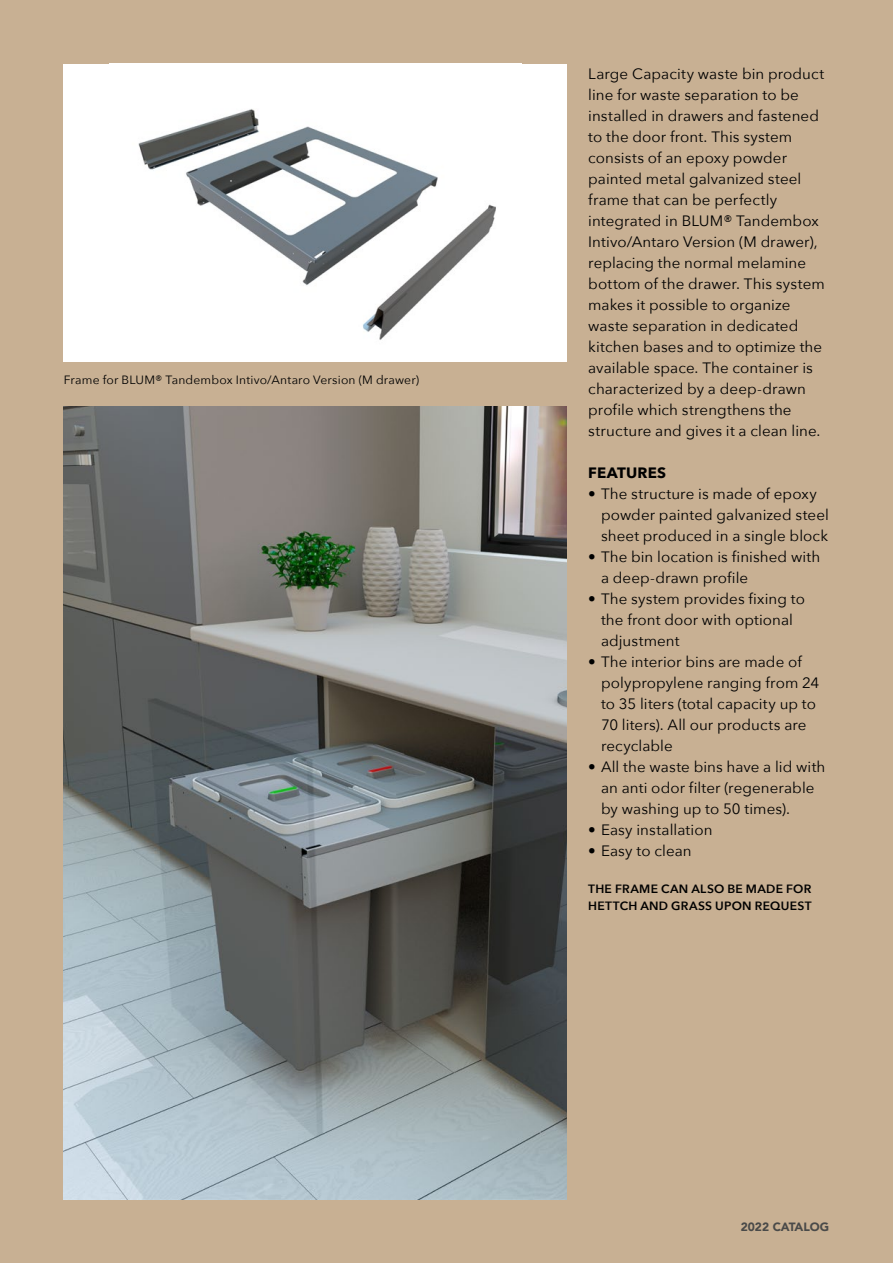
<style>
.page{position:relative;width:893px;height:1263px;background:#c8b093}
.page>*{position:absolute;margin:0;border:0;box-sizing:border-box;transform-origin:0 0}
.t1{font:15px/21px "Avenir Next";letter-spacing:.005em;color:#000}
.t2{font:700 15px "Avenir Next";letter-spacing:.015em;color:#000}
.t3{font:12px "Avenir Next";letter-spacing:.015em;color:#000}
.t4{font:600 12px/16.5px "Avenir Next";letter-spacing:.02em;color:#000}
.t5{font:900 12px "Avenir";color:#4a4a49}
</style>
<div class="page">
<img style="left:64px;top:406px;width:503px;height:793px">
<div style="left:64px;top:64px;width:503px;height:297px;background:#fff"></div>
<img style="left:138px;top:109px;width:358px;height:231px">
<p class="t3" style="left:64px;top:370px;width:357px">Frame for BLUM® Tandembox Intivo/Antaro Version (M drawer)</p>
<p class="t1" style="left:588px;top:62px;width:238px">Large Capacity waste bin product line for waste separation to be installed in drawers and fastened to the door front. This system consists of an epoxy powder painted metal galvanized steel frame that can be perfectly integrated in BLUM® Tandembox<br>Intivo/Antaro Version (M drawer), replacing the normal melamine bottom of the drawer. This system makes it possible to organize waste separation in dedicated kitchen bases and to optimize the available space. The container is characterized by a deep-drawn profile which strengthens the structure and gives it a clean line.</p>
<p class="t2" style="left:588px;top:460px;width:80px">FEATURES</p>
<p class="t1" style="left:601px;top:482px;width:229px;text-indent:-13px">• The structure is made of epoxy powder painted galvanized steel sheet produced in a single block</p>
<p class="t1" style="left:601px;top:545px;width:221px;text-indent:-13px">• The bin location is finished with a deep-drawn profile</p>
<p class="t1" style="left:601px;top:587px;width:205px;text-indent:-13px">• The system provides fixing to the front door with optional adjustment</p>
<p class="t1" style="left:601px;top:650px;width:220px;text-indent:-13px">• The interior bins are made of polypropylene ranging from 24 to 35 liters (total capacity up to<br>70 liters). All our products are recyclable</p>
<p class="t1" style="left:601px;top:755px;width:226px;text-indent:-13px">• All the waste bins have a lid with an anti odor filter (regenerable by washing up to 50 times).</p>
<p class="t1" style="left:588px;top:818px;width:126px">• Easy installation</p>
<p class="t1" style="left:588px;top:839px;width:105px">• Easy to clean</p>
<p class="t4" style="left:588px;top:881px;width:225px">THE FRAME CAN ALSO BE MADE FOR<br>HETTCH AND GRASS UPON REQUEST</p>
<p class="t5" style="left:741px;top:1216px;width:90px">2022 CATALOG</p>
</div>
